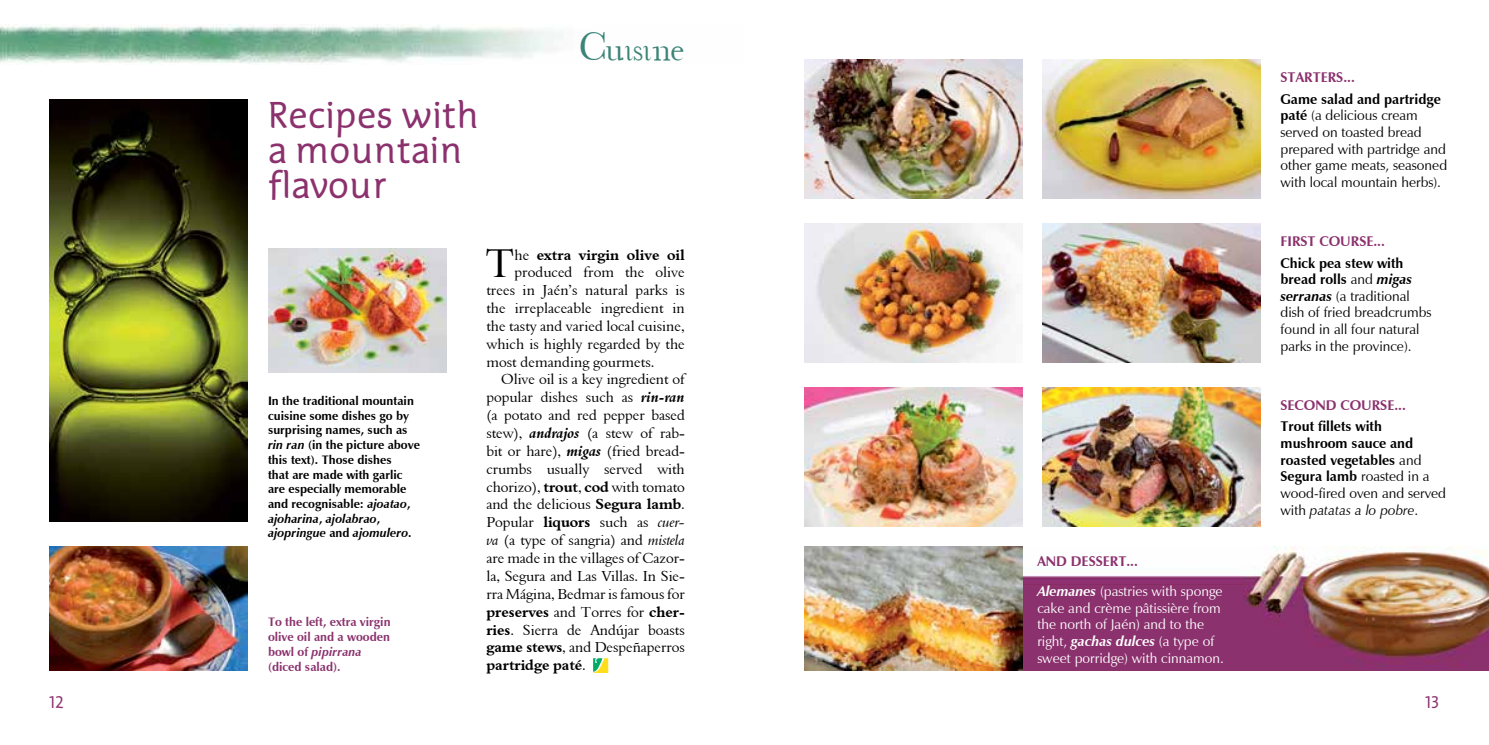
<style>
.page{position:relative;width:1489px;height:745px;background:#fff}
.page>*{position:absolute;margin:0;border:0;box-sizing:border-box;transform-origin:0 0}
.t1{font:41.12px "Aldine 401 BT Roman A";color:#000}
.t2{font:38.5px/35px "Edifice Classic";color:#8b316d}
.t3{font:35px "Organic Elements";color:#3c8476}
.t4{font:17.5px "Edifice Classic";color:#8b316d}
.t5{font:14.88px/17.8px "Aldine 401 BT Roman A";letter-spacing:-.005em;color:#000;text-align:justify}
.t6{font:14.88px "Aldine 401 BT Bold A";letter-spacing:-.005em;color:#000}
.t7{font:14px/16.6px "Zapf Humanist 601 BT";color:#000}
.t8{font:14px/16.6px "Zapf Humanist 601 BT";color:#fff}
.t9{font:700 14px/16.6px "Zapf Humanist 601 BT";color:#000}
.t10{font:700 14px "Zapf Humanist 601 BT";color:#8b316d}
.t11{font:700 12.25px/14.7px "Zapf Humanist 601 BT";color:#000}
.t12{font:700 12.25px/14.7px "Zapf Humanist 601 BT";color:#8b316d}
.s1{font-style:italic}
.s2{font-family:"Aldine 401 BT Roman A"}
.s3{font-family:"Aldine 401 BT Bold Italic A"}
.s4{font-family:"Aldine 401 BT Bold A"}
.s5{font-family:"Aldine 401 BT Italic A"}
.s6{font-weight:700;font-style:italic}
.s7{font-weight:700}
.s8{font-weight:400}
.s9{font-weight:400;font-style:italic}
</style>
<div class="page">
<img style="left:804px;top:546px;width:684px;height:124px">
<img style="left:1042px;top:223px;width:218px;height:139px">
<img style="left:1042px;top:60px;width:218px;height:138px">
<img style="left:1042px;top:387px;width:218px;height:139px">
<img style="left:268px;top:248px;width:178px;height:124px">
<img style="left:50px;top:99px;width:198px;height:422px">
<img style="left:804px;top:223px;width:218px;height:139px">
<img style="left:804px;top:60px;width:218px;height:138px">
<img style="left:804px;top:387px;width:218px;height:139px">
<img style="left:0;top:25px;width:563px;height:39px">
<img style="left:50px;top:546px;width:198px;height:124px">
<svg style="left:593px;top:658px;width:15px;height:14px"></svg>
<h2 class="t2" style="left:268px;top:96px;width:213px">Recipes with a mountain flavour</h2>
<h3 class="t3" style="left:581px;top:21px;width:106px">Cuisine</h3>
<p class="t11" style="left:268px;top:393px;width:153px">In the traditional mountain cuisine some dishes go by surprising names, such as <span class="s1">rin ran</span> (in the picture above this text). Those dishes<br>that are made with garlic are especially memorable and recognisable: <span class="s1">ajoatao</span>, <span class="s1">ajoharina</span>, <span class="s1">ajolabrao</span>, <span class="s1">ajopringue</span> and <span class="s1">ajomulero</span>.</p>
<p class="t12" style="left:268px;top:614px;width:124px">To the left, extra virgin olive oil and a wooden bowl of <span class="s1">pipirrana </span>(diced salad).</p>
<h1 class="t1" style="left:485px;top:238px;width:31px">T</h1>
<p class="t6" style="left:514px;top:245px;width:172px"><span class="s2">he</span> extra virgin olive oil</p>
<p class="t5" style="left:486px;top:263px;width:200px;text-indent:28px">produced from the olive trees in Jaén’s natural parks is the irreplaceable ingredient in the tasty and varied local cuisine, which is highly regarded by the most demanding gourmets.</p>
<p class="t5" style="left:486px;top:370px;width:200px;text-indent:15px">Olive oil is a key ingredient of popular dishes such as <span class="s3">rin-ran </span>(a potato and red pepper based stew), <span class="s3">andrajos</span> (a stew of rab&shy;bit or hare), <span class="s3">migas</span> (fried bread&shy;crumbs usually served with chorizo), <span class="s4">trout</span>, <span class="s4">cod</span> with tomato and the delicious <span class="s4">Segura lamb</span>.<br>Popular <span class="s4">liquors</span> such as <span class="s5">cuer&shy;va</span> (a type of sangria) and <span class="s5">mistela </span>are made in the villages of Cazor&shy;la, Segura and Las Villas. In Sie&shy;rra Mágina, Bedmar is famous for</p>
<p class="t6" style="left:486px;top:602px;width:200px">preserves <span class="s2">and Torres for</span> cher-</p>
<p class="t5" style="left:486px;top:620px;width:200px"><span class="s4">ries</span>. Sierra de Andújar boasts <span class="s4">game stews</span>, and Despeñaperros</p>
<p class="t6" style="left:486px;top:655px;width:101px">partridge paté<span class="s2">.</span></p>
<p class="t10" style="left:1037px;top:551px;width:102px">AND DESSERT...</p>
<p class="t8" style="left:1037px;top:582px;width:188px"><span class="s6">Alemanes</span> (pastries with sponge cake and crème pâtissière from the north of Jaén) and to the right, <span class="s6">gachas dulces</span> (a type of sweet porridge) with cinnamon.</p>
<p class="t10" style="left:1280px;top:68px;width:76px">STARTERS...</p>
<p class="t7" style="left:1280px;top:90px;width:168px"><span class="s7">Game salad and partridge paté</span> (a delicious cream served on toasted bread prepared with partridge and other game meats, seasoned with local mountain herbs).</p>
<p class="t10" style="left:1280px;top:232px;width:106px">FIRST COURSE...</p>
<p class="t7" style="left:1280px;top:254px;width:152px"><span class="s7">Chick pea stew with bread rolls</span> and <span class="s6">migas serranas</span> (a traditional dish of fried breadcrumbs found in all four natural parks in the province).</p>
<p class="t10" style="left:1280px;top:396px;width:127px">SECOND COURSE...</p>
<p class="t9" style="left:1280px;top:418px;width:167px">Trout fillets with mushroom sauce and roasted vegetables <span class="s8">and<br></span>Segura lamb <span class="s8">roasted in a wood-fired oven and served with</span> <span class="s9">patatas a lo pobre</span><span class="s8">.</span></p>
<p class="t4" style="left:50px;top:687px;width:16px">12</p>
<p class="t4" style="left:1425px;top:687px;width:15px">13</p>
</div>
